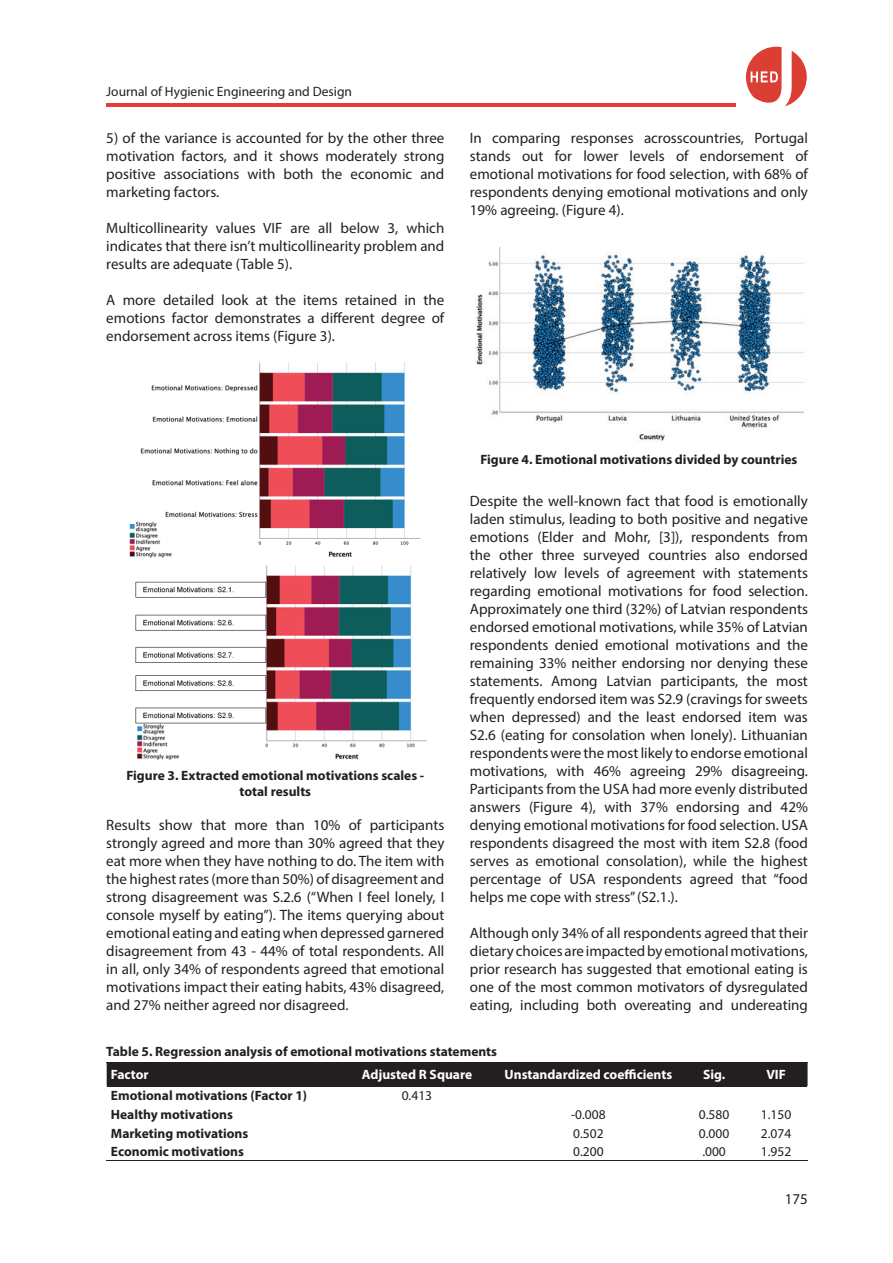
<style>
.page{position:relative;width:893px;height:1263px;background:#fff}
.page>*{position:absolute;margin:0;border:0;box-sizing:border-box;transform-origin:0 0}
.t1{font:15px/18px "Myriad Pro";color:#231f20;text-align:justify}
.t2{font:700 13.5px/16.2px "Myriad Pro";color:#231f20;text-align:center}
.t3{font:13.5px "Myriad Pro";color:#231f20}
.t4{font:700 13.5px "Myriad Pro";color:#fff}
</style>
<div class="page">
<svg style="left:746px;top:47px;width:61px;height:59px"></svg>
<hr style="left:106px;top:104px;width:630px;height:3px;background:#e73b37">
<img style="left:129px;top:362px;width:292px;height:196px">
<img style="left:135px;top:565px;width:292px;height:195px">
<div style="left:107px;top:1063px;width:700px;height:23px;background:#231f20"></div>
<hr style="left:106px;top:1062px;width:235px;height:1px;background:#231f20">
<hr style="left:341px;top:1062px;width:152px;height:1px;background:#231f20">
<hr style="left:493px;top:1062px;width:191px;height:1px;background:#231f20">
<hr style="left:684px;top:1062px;width:61px;height:1px;background:#231f20">
<hr style="left:745px;top:1062px;width:63px;height:1px;background:#231f20">
<hr style="left:107px;top:1086px;width:234px;height:1px;background:#231f20">
<hr style="left:341px;top:1086px;width:152px;height:1px;background:#231f20">
<hr style="left:493px;top:1086px;width:191px;height:1px;background:#231f20">
<hr style="left:684px;top:1086px;width:61px;height:1px;background:#231f20">
<hr style="left:745px;top:1086px;width:62px;height:1px;background:#231f20">
<hr style="left:106px;top:1160px;width:235px;height:1px;background:#231f20">
<hr style="left:341px;top:1160px;width:152px;height:1px;background:#231f20">
<hr style="left:493px;top:1160px;width:191px;height:1px;background:#231f20">
<hr style="left:684px;top:1160px;width:61px;height:1px;background:#231f20">
<hr style="left:745px;top:1160px;width:63px;height:1px;background:#231f20">
<img style="left:476px;top:246px;width:328px;height:195px">
<p class="t3" style="left:106px;top:83px;width:247px">Journal of Hygienic Engineering and Design</p>
<p class="t1" style="left:106px;top:129px;width:340px">5) of the variance is accounted for by the other three motivation factors, and it shows moderately strong positive associations with both the economic and marketing factors.</p>
<p class="t1" style="left:106px;top:219px;width:340px">Multicollinearity values VIF are all below 3, which indicates that there isn’t multicollinearity problem and results are adequate (Table 5).</p>
<p class="t1" style="left:106px;top:291px;width:340px">A more detailed look at the items retained in the emotions factor demonstrates a different degree of endorsement across items (Figure 3).</p>
<p class="t1" style="left:470px;top:129px;width:340px">In comparing responses acrosscountries, Portugal stands out for lower levels of endorsement of emotional motivations for food selection, with 68% of respondents denying emotional motivations and only 19% agreeing. (Figure 4).</p>
<p class="t2" style="left:480px;top:451px;width:319px">Figure 4. Emotional motivations divided by countries</p>
<p class="t1" style="left:470px;top:492px;width:340px">Despite the well-known fact that food is emotionally laden stimulus, leading to both positive and negative emotions (Elder and Mohr, [3]), respondents from the other three surveyed countries also endorsed relatively low levels of agreement with statements regarding emotional motivations for food selection.<br>Approximately one third (32%) of Latvian respondents endorsed emotional motivations, while 35% of Latvian respondents denied emotional motivations and the remaining 33% neither endorsing nor denying these statements. Among Latvian participants, the most frequently endorsed item was S2.9 (cravings for sweets when depressed) and the least endorsed item was S2.6 (eating for consolation when lonely). Lithuanian respondents were the most likely to endorse emotional motivations, with 46% agreeing 29% disagreeing.<br>Participants from the USA had more evenly distributed answers (Figure 4), with 37% endorsing and 42% denying emotional motivations for food selection. USA respondents disagreed the most with item S2.8 (food serves as emotional consolation), while the highest percentage of USA respondents agreed that “food helps me cope with stress” (S2.1.).</p>
<p class="t1" style="left:470px;top:924px;width:340px">Although only 34% of all respondents agreed that their dietary choices are impacted by emotional motivations, prior research has suggested that emotional eating is one of the most common motivators of dysregulated eating, including both overeating and undereating</p>
<p class="t2" style="left:126px;top:766px;width:299px">Figure 3. Extracted emotional motivations scales - total results</p>
<p class="t1" style="left:106px;top:816px;width:340px">Results show that more than 10% of participants strongly agreed and more than 30% agreed that they eat more when they have nothing to do. The item with the highest rates (more than 50%) of disagreement and strong disagreement was S.2.6 (“When I feel lonely, I console myself by eating”). The items querying about emotional eating and eating when depressed garnered disagreement from 43 - 44% of total respondents. All in all, only 34% of respondents agreed that emotional motivations impact their eating habits, 43% disagreed, and 27% neither agreed nor disagreed.</p>
<p class="t2" style="left:106px;top:1042px;width:392px">Table 5. Regression analysis of emotional motivations statements</p>
<p class="t4" style="left:111px;top:1066px;width:39px">Factor</p>
<p class="t4" style="left:362px;top:1066px;width:112px">Adjusted R Square</p>
<p class="t4" style="left:505px;top:1066px;width:169px">Unstandardized coefficients</p>
<p class="t4" style="left:703px;top:1066px;width:24px">Sig.</p>
<p class="t4" style="left:766px;top:1066px;width:21px">VIF</p>
<p class="t2" style="left:111px;top:1087px;width:198px">Emotional motivations (Factor 1)</p>
<p class="t3" style="left:402px;top:1087px;width:32px">0.413</p>
<p class="t2" style="left:111px;top:1106px;width:123px">Healthy motivations</p>
<p class="t3" style="left:571px;top:1106px;width:36px">-0.008</p>
<p class="t3" style="left:699px;top:1106px;width:32px">0.580</p>
<p class="t3" style="left:761px;top:1106px;width:32px">1.150</p>
<p class="t2" style="left:111px;top:1124px;width:139px">Marketing motivations</p>
<p class="t3" style="left:573px;top:1125px;width:32px">0.502</p>
<p class="t3" style="left:699px;top:1125px;width:32px">0.000</p>
<p class="t3" style="left:761px;top:1125px;width:32px">2.074</p>
<p class="t2" style="left:111px;top:1143px;width:135px">Economic motivations</p>
<p class="t3" style="left:573px;top:1143px;width:32px">0.200</p>
<p class="t3" style="left:702px;top:1143px;width:25px">.000</p>
<p class="t3" style="left:761px;top:1143px;width:32px">1.952</p>
<p class="t1" style="left:785px;top:1190px;width:25px">175</p>
</div>
